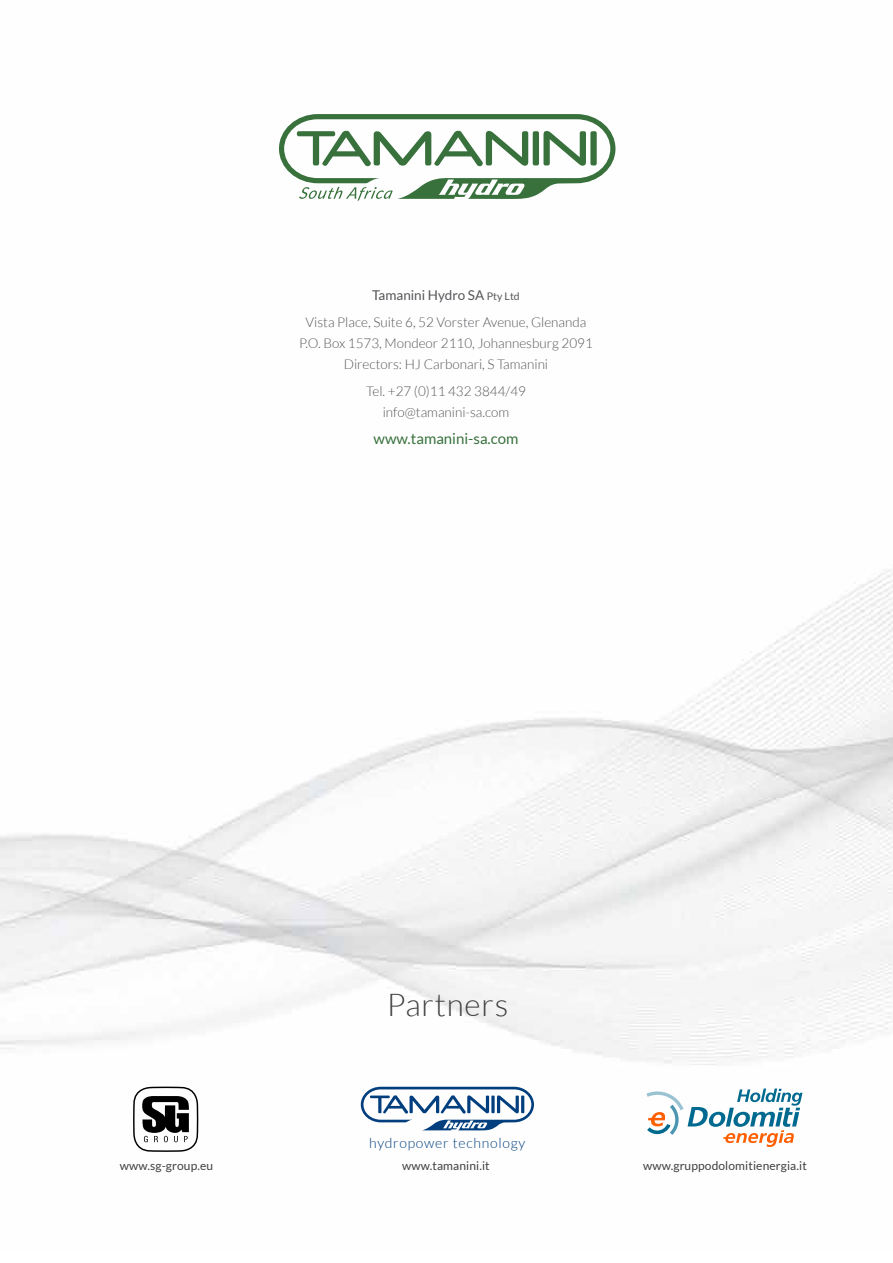
<style>
.page{position:relative;width:893px;height:1263px;background:#fff}
.page>*{position:absolute;margin:0;border:0;box-sizing:border-box;transform-origin:0 0}
.t1{font:300 31.5px "Lato";letter-spacing:.025em;color:#414042}
.t2{font:15px "Lato";color:#38713c}
.t3{font:300 14.1px "Lato";letter-spacing:.05em;color:#003e7e}
.t4{font:300 13.5px/21px "Lato";color:#55565a;text-align:center}
.t5{font:12px "Lato";letter-spacing:.01em;color:#414042}
.s1{font-weight:400}
.s2{font-weight:400;font-size:10.5px}
</style>
<div class="page">
<svg style="left:361px;top:1087px;width:173px;height:43px"></svg>
<svg style="left:279px;top:114px;width:336px;height:87px"></svg>
<svg style="left:133px;top:1086px;width:66px;height:66px"></svg>
<svg style="left:646px;top:1088px;width:156px;height:59px"></svg>
<p class="t4" style="left:306px;top:282px;width:282px;line-height:27px"><span class="s1">Tamanini Hydro SA</span> <span class="s2">Pty Ltd<br></span>Vista Place, Suite 6, 52 Vorster Avenue, Glenanda</p>
<p class="t4" style="left:299px;top:333px;width:295px">P.O. Box 1573, Mondeor 2110, Johannesburg 2091<br>Directors: HJ Carbonari, S Tamanini</p>
<p class="t4" style="left:366px;top:381px;width:161px">Tel. +27 (0)11 432 3844/49 info@tamanini-sa.com</p>
<p class="t2" style="left:374px;top:430px;width:146px">www.tamanini-sa.com</p>
<h1 class="t1" style="left:387px;top:988px;width:123px">Partners</h1>
<p class="t3" style="left:369px;top:1135px;width:158px">hydropower technology</p>
<p class="t5" style="left:120px;top:1159px;width:95px">www.sg-group.eu</p>
<p class="t5" style="left:402px;top:1159px;width:89px">www.tamanini.it</p>
<p class="t5" style="left:643px;top:1159px;width:165px">www.gruppodolomitienergia.it</p>
</div>
